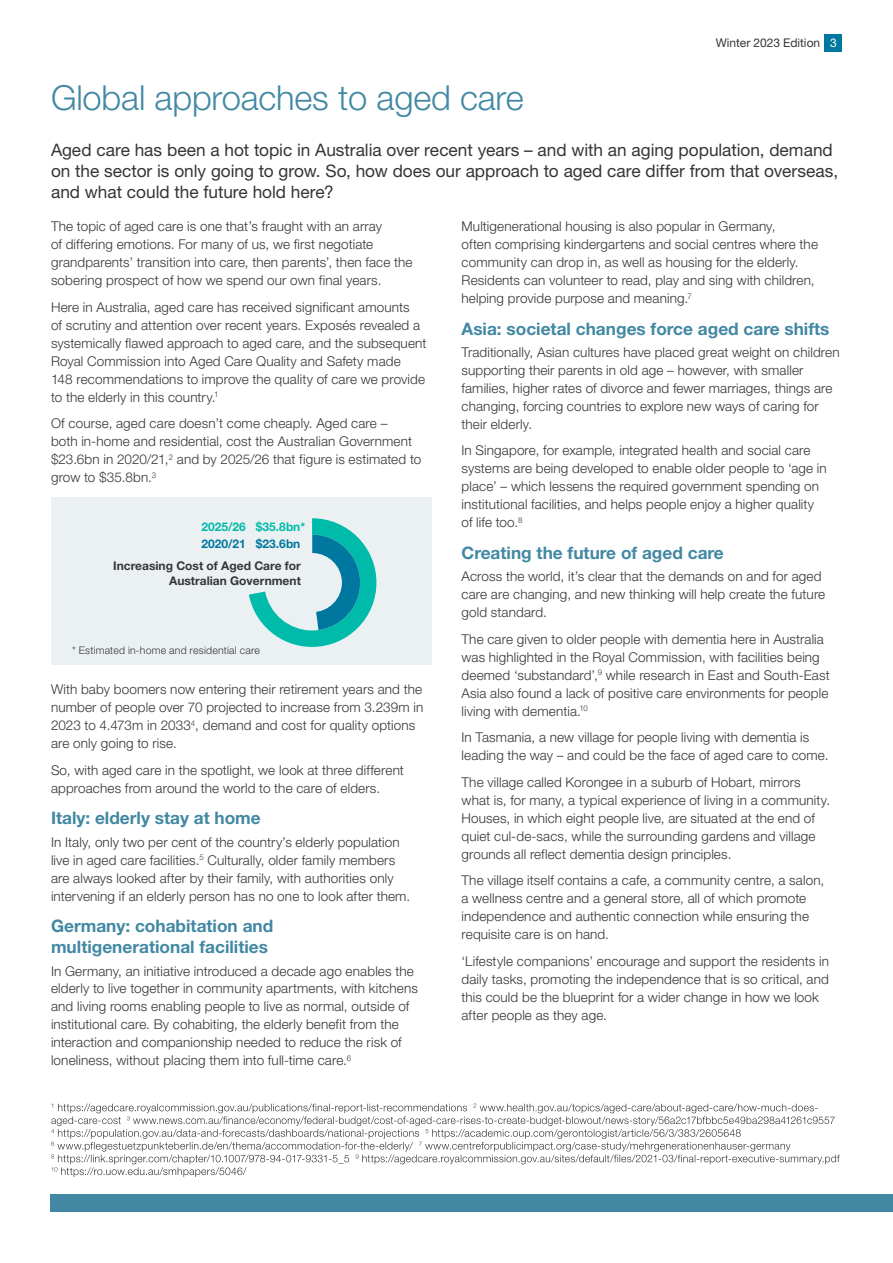
<style>
.page{position:relative;width:893px;height:1263px;background:#fff}
.page>*{position:absolute;margin:0;border:0;box-sizing:border-box;transform-origin:0 0}
.t1{font:300 34.5px "Helvetica Neue LT Std";letter-spacing:-.005em;color:#4288a3}
.t2{font:17.25px/21px "Helvetica Neue LT Std";color:#353538}
.t3{font:700 17.25px/21px "Helvetica Neue LT Std";color:#4288a3}
.t4{font:300 13.5px/18px "Helvetica Neue LT Std";letter-spacing:.01em;color:#353538}
.t5{font:700 12px/15px "Helvetica Neue LT Std";color:#353538;text-align:right}
.t6{font:12px "Helvetica Neue LT Std";color:#353538}
.t7{font:700 12px "Helvetica Neue LT Std";color:#00bba9}
.t8{font:700 12px "Helvetica Neue LT Std";color:#00779f}
.t9{font:300 10.5px "Helvetica Neue LT Std";letter-spacing:.02em;color:#353538}
.s1{color:#fff}
</style>
<div class="page">
<div style="left:51px;top:1195px;width:842px;height:17px;background:#4288a3"></div>
<div style="left:825px;top:34px;width:17px;height:17px;background:#00779f"></div>
<svg style="left:51px;top:1103px;width:789px;height:74px"></svg>
<div style="left:51px;top:497px;width:381px;height:168px;background:#ebf1f3"></div>
<svg style="left:249px;top:518px;width:127px;height:129px"></svg>
<div style="left:282px;top:553px;width:60px;height:59px;background:#ebf1f3;border-radius:50%"></div>
<p class="t6" style="left:716px;top:36px;width:122px">Winter 2023 Edition <span class="s1">3</span></p>
<h1 class="t1" style="left:51px;top:76px;width:474px">Global approaches to aged care</h1>
<p class="t2" style="left:51px;top:139px;width:789px">Aged care has been a hot topic in Australia over recent years – and with an aging population, demand on the sector is only going to grow. So, how does our approach to aged care differ from that overseas, and what could the future hold here?</p>
<p class="t4" style="left:51px;top:217px;width:363px">The topic of aged care is one that’s fraught with an array<br>of differing emotions. For many of us, we first negotiate grandparents’ transition into care, then parents’, then face the sobering prospect of how we spend our own final years.</p>
<p class="t4" style="left:51px;top:297px;width:377px">Here in Australia, aged care has received significant amounts<br>of scrutiny and attention over recent years. Exposés revealed a systemically flawed approach to aged care, and the subsequent Royal Commission into Aged Care Quality and Safety made<br>148 recommendations to improve the quality of care we provide to the elderly in this country.<sup>1</sup></p>
<p class="t4" style="left:51px;top:414px;width:372px">Of course, aged care doesn’t come cheaply. Aged care –<br>both in-home and residential, cost the Australian Government $23.6bn in 2020/21,<sup>2</sup> and by 2025/26 that figure is estimated to grow to $35.8bn.<sup>3</sup></p>
<p class="t4" style="left:462px;top:217px;width:358px">Multigenerational housing is also popular in Germany,<br>often comprising kindergartens and social centres where the community can drop in, as well as housing for the elderly.<br>Residents can volunteer to read, play and sing with children, helping provide purpose and meaning.<sup>7</sup></p>
<p class="t3" style="left:462px;top:318px;width:369px">Asia: societal changes force aged care shifts</p>
<p class="t4" style="left:462px;top:343px;width:380px">Traditionally, Asian cultures have placed great weight on children supporting their parents in old age – however, with smaller families, higher rates of divorce and fewer marriages, things are changing, forcing countries to explore new ways of caring for their elderly.</p>
<p class="t4" style="left:462px;top:441px;width:367px">In Singapore, for example, integrated health and social care systems are being developed to enable older people to ‘age in place’ – which lessens the required government spending on institutional facilities, and helps people enjoy a higher quality of life too.<sup>8</sup></p>
<p class="t3" style="left:462px;top:542px;width:264px">Creating the future of aged care</p>
<p class="t4" style="left:462px;top:567px;width:365px">Across the world, it’s clear that the demands on and for aged care are changing, and new thinking will help create the future gold standard.</p>
<p class="t4" style="left:462px;top:630px;width:370px">The care given to older people with dementia here in Australia was highlighted in the Royal Commission, with facilities being deemed ‘substandard’,<sup>9</sup> while research in East and South-East Asia also found a lack of positive care environments for people living with dementia.<sup>10</sup></p>
<p class="t4" style="left:462px;top:728px;width:368px">In Tasmania, a new village for people living with dementia is leading the way – and could be the face of aged care to come.</p>
<p class="t4" style="left:462px;top:773px;width:370px">The village called Korongee in a suburb of Hobart, mirrors what is, for many, a typical experience of living in a community.<br>Houses, in which eight people live, are situated at the end of quiet cul-de-sacs, while the surrounding gardens and village grounds all reflect dementia design principles.</p>
<p class="t4" style="left:462px;top:871px;width:364px">The village itself contains a cafe, a community centre, a salon, a wellness centre and a general store, all of which promote independence and authentic connection while ensuring the requisite care is on hand.</p>
<p class="t4" style="left:462px;top:952px;width:369px">‘Lifestyle companions’ encourage and support the residents in daily tasks, promoting the independence that is so critical, and this could be the blueprint for a wider change in how we look after people as they age.</p>
<p class="t7" style="left:201px;top:519px;width:105px">2025/26 $35.8bn*</p>
<p class="t8" style="left:201px;top:536px;width:100px">2020/21 $23.6bn</p>
<p class="t5" style="left:113px;top:558px;width:189px">Increasing Cost of Aged Care for<br>Australian Government</p>
<p class="t9" style="left:72px;top:643px;width:189px">* Estimated in-home and residential care</p>
<p class="t4" style="left:51px;top:680px;width:374px">With baby boomers now entering their retirement years and the number of people over 70 projected to increase from 3.239m in 2023 to 4.473m in 2033<sup>4</sup>, demand and cost for quality options are only going to rise.</p>
<p class="t4" style="left:51px;top:761px;width:354px">So, with aged care in the spotlight, we look at three different approaches from around the world to the care of elders.</p>
<p class="t3" style="left:51px;top:807px;width:211px">Italy: elderly stay at home</p>
<p class="t4" style="left:51px;top:832px;width:361px">In Italy, only two per cent of the country’s elderly population live in aged care facilities.<sup>5</sup> Culturally, older family members are always looked after by their family, with authorities only intervening if an elderly person has no one to look after them.</p>
<p class="t3" style="left:51px;top:915px;width:224px">Germany: cohabitation and multigenerational facilities</p>
<p class="t4" style="left:51px;top:961px;width:368px">In Germany, an initiative introduced a decade ago enables the elderly to live together in community apartments, with kitchens and living rooms enabling people to live as normal, outside of institutional care. By cohabiting, the elderly benefit from the interaction and companionship needed to reduce the risk of loneliness, without placing them into full-time care.<sup>6</sup></p>
</div>
